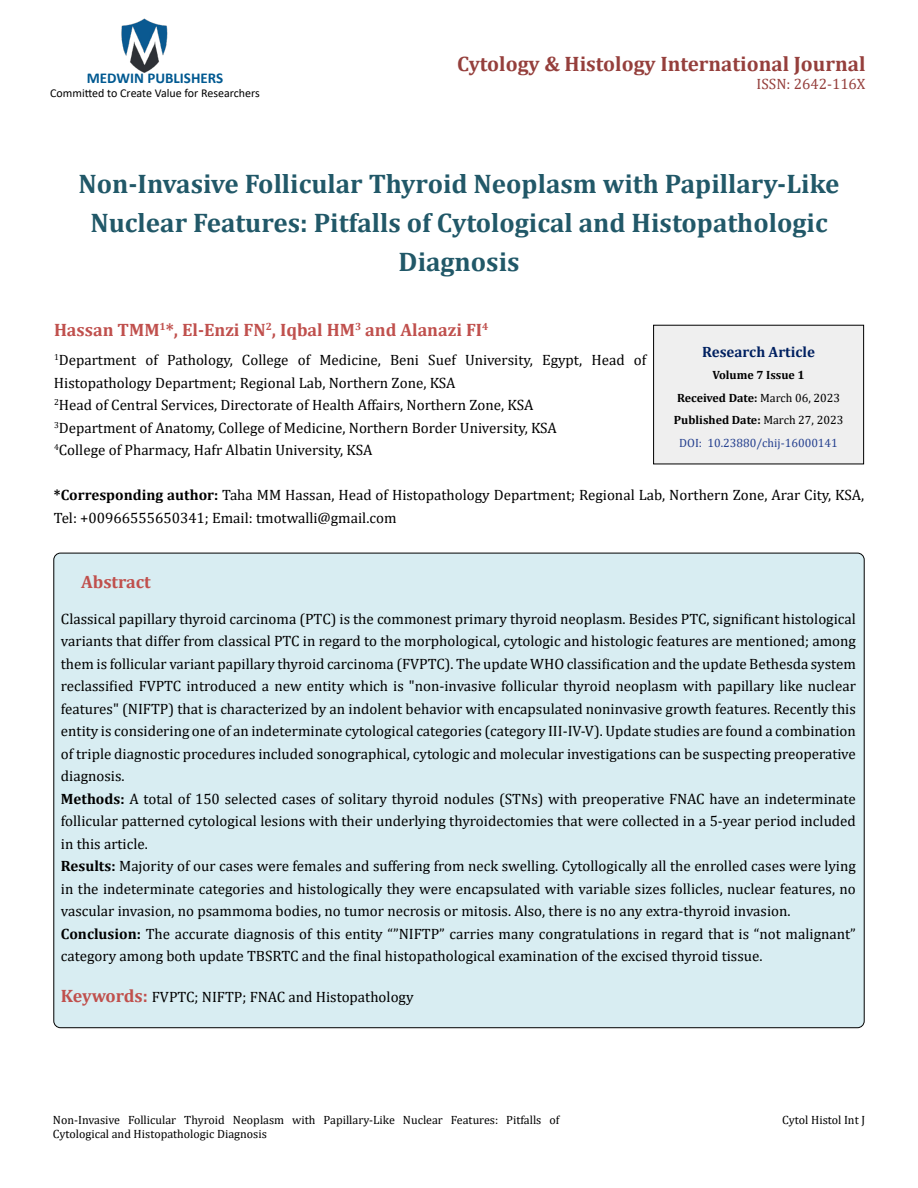
<style>
.page{position:relative;width:918px;height:1188px;background:#fff}
.page>*{position:absolute;margin:0;border:0;box-sizing:border-box;transform-origin:0 0}
.t1{font:700 27px/39px "Cambria";color:#215868;text-align:center}
.t2{font:700 21px "Cambria";color:#953f3c}
.t3{font:700 18px "Cambria";color:#c0504d}
.t4{font:15px/22.5px "Cambria";color:#000}
.t5{font:700 15px "Calibri";color:#005991}
.t6{font:700 15px "Cambria";color:#002060}
.t7{font:15px "Cambria";color:#953f3c}
.t8{font:12px/14.4px "Cambria";color:#000}
.t9{font:700 12px/22.5px "Cambria";color:#000;text-align:center}
.t10{font:12px "Calibri";color:#000}
.s1{font-weight:700}
.s2{font-weight:400}
.s3{font-weight:400;color:#25408f}
.s4{font-weight:700;font-size:18px;color:#c0504d}
</style>
<div class="page">
<img style="left:121px;top:18px;width:47px;height:55px">
<div style="left:654px;top:325px;width:210px;height:139px;background:#efefef"></div>
<div style="left:653px;top:325px;width:211px;height:139px;border:1px solid #000"></div>
<div style="left:54px;top:553px;width:810px;height:475px;background:#d8edf2;border-radius:7px"></div>
<p class="t5" style="left:87px;top:67px;width:138px">MEDWIN PUBLISHERS</p>
<p class="t10" style="left:50px;top:85px;width:211px">Committed to Create Value for Researchers</p>
<h2 class="t2" style="left:457px;top:49px;width:410px">Cytology &amp; Histology International Journal</h2>
<p class="t7" style="left:757px;top:75px;width:110px">ISSN: 2642-116X</p>
<h1 class="t1" style="left:79px;top:164px;width:763px">Non-Invasive Follicular Thyroid Neoplasm with Papillary-Like<br>Nuclear Features: Pitfalls of Cytological and Histopathologic<br>Diagnosis</h1>
<p class="t3" style="left:54px;top:317px;width:436px">Hassan TMM<sup>1</sup>*, El-Enzi FN<sup>2</sup>, Iqbal HM<sup>3</sup> and Alanazi FI<sup>4</sup></p>
<p class="t4" style="left:54px;top:349px;width:594px"><sup>1</sup>Department of Pathology, College of Medicine, Beni Suef University, Egypt, Head of Histopathology Department; Regional Lab, Northern Zone, KSA<br><sup>2</sup>Head of Central Services, Directorate of Health Affairs, Northern Zone, KSA<br><sup>3</sup>Department of Anatomy, College of Medicine, Northern Border University, KSA<br><sup>4</sup>College of Pharmacy, Hafr Albatin University, KSA</p>
<p class="t4" style="left:54px;top:484px;width:812px"><span class="s1">*Corresponding author:</span> Taha MM Hassan, Head of Histopathology Department; Regional Lab, Northern Zone, Arar City, KSA,<br>Tel: +00966555650341; Email: tmotwalli@gmail.com</p>
<p class="t6" style="left:702px;top:341px;width:114px">Research Article</p>
<p class="t9" style="left:674px;top:364px;width:171px">Volume 7 Issue 1<br>Received Date: <span class="s2">March 06, 2023<br></span>Published Date: <span class="s2">March 27, 2023<br></span><span class="s3">DOI: 10.23880/chij-16000141</span></p>
<p class="t3" style="left:81px;top:569px;width:71px">Abstract</p>
<p class="t4" style="left:61px;top:607px;width:797px">Classical papillary thyroid carcinoma (PTC) is the commonest primary thyroid neoplasm. Besides PTC, significant histological variants that differ from classical PTC in regard to the morphological, cytologic and histologic features are mentioned; among them is follicular variant papillary thyroid carcinoma (FVPTC). The update WHO classification and the update Bethesda system reclassified FVPTC introduced a new entity which is "non-invasive follicular thyroid neoplasm with papillary like nuclear features" (NIFTP) that is characterized by an indolent behavior with encapsulated noninvasive growth features. Recently this entity is considering one of an indeterminate cytological categories (category III-IV-V). Update studies are found a combination of triple diagnostic procedures included sonographical, cytologic and molecular investigations can be suspecting preoperative diagnosis.<br><span class="s1">Methods:</span> A total of 150 selected cases of solitary thyroid nodules (STNs) with preoperative FNAC have an indeterminate follicular patterned cytological lesions with their underlying thyroidectomies that were collected in a 5-year period included in this article.<br><span class="s1">Results:</span> Majority of our cases were females and suffering from neck swelling. Cytollogically all the enrolled cases were lying in the indeterminate categories and histologically they were encapsulated with variable sizes follicles, nuclear features, no vascular invasion, no psammoma bodies, no tumor necrosis or mitosis. Also, there is no any extra-thyroid invasion.<br><span class="s1">Conclusion:</span> The accurate diagnosis of this entity “”NIFTP” carries many congratulations in regard that is “not malignant” category among both update TBSRTC and the final histopathological examination of the excised thyroid tissue.</p>
<p class="t4" style="left:61px;top:985px;width:354px"><span class="s4">Keywords:</span> FVPTC; NIFTP; FNAC and Histopathology</p>
<p class="t8" style="left:53px;top:1113px;width:508px">Non-Invasive Follicular Thyroid Neoplasm with Papillary-Like Nuclear Features: Pitfalls of<br>Cytological and Histopathologic Diagnosis</p>
<p class="t8" style="left:782px;top:1113px;width:84px">Cytol Histol Int J</p>
</div>
